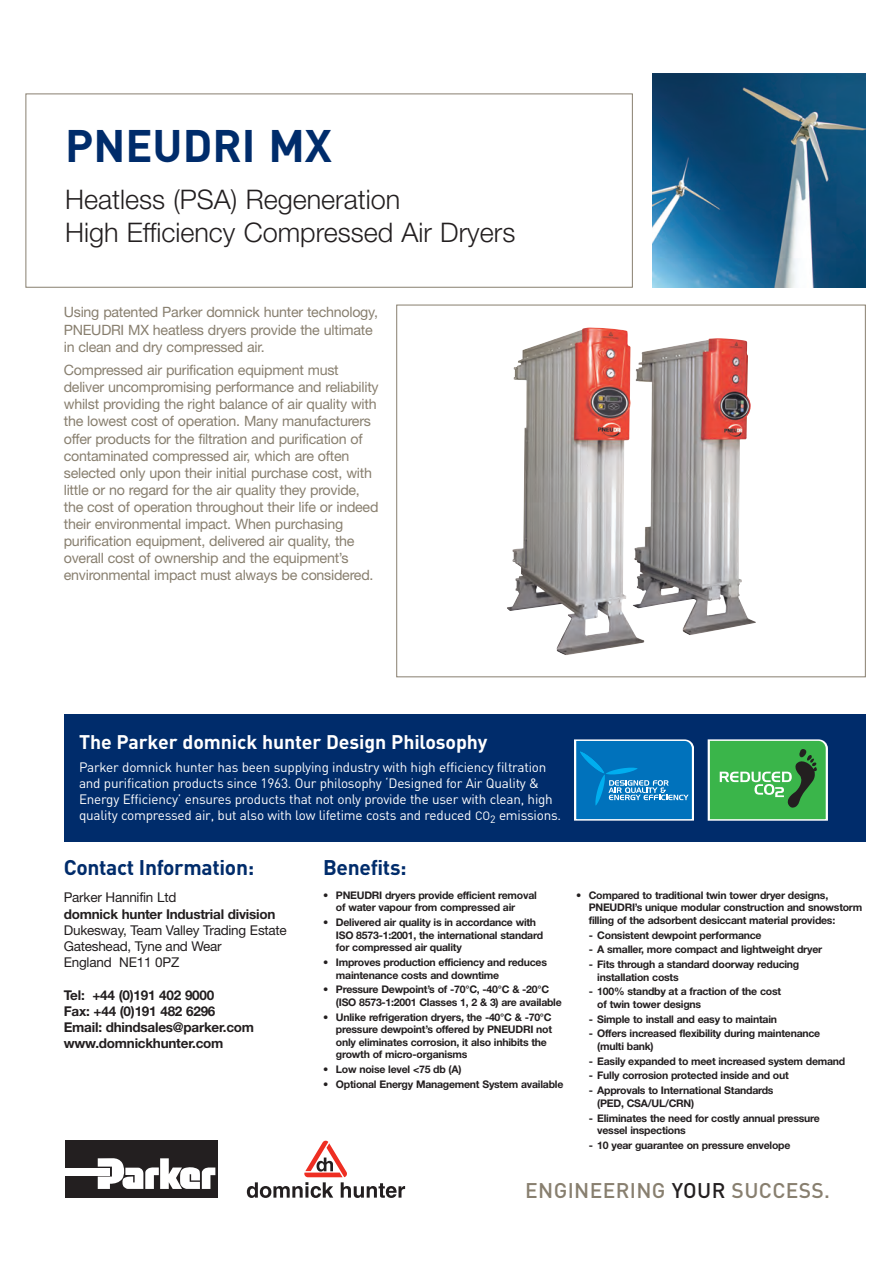
<style>
.page{position:relative;width:893px;height:1263px;background:#fff}
.page>*{position:absolute;margin:0;border:0;box-sizing:border-box;transform-origin:0 0}
.t1{font:700 45px "DIN";color:#002c6b}
.t2{font:300 27px/32.4px "Helvetica Neue LT Std";color:#231f20}
.t3{font:700 21px "DIN";letter-spacing:-.015em;color:#002c6b}
.t4{font:500 21px "DIN";letter-spacing:.015em;color:#887f6f}
.t5{font:700 19.5px "DIN";letter-spacing:-.005em;color:#fff}
.t6{font:14.25px/17.1px "Helvetica Neue LT Std";letter-spacing:-.015em;color:#887f6f}
.t7{font:13.5px/16.2px "DIN";letter-spacing:-.015em;color:#fff}
.t8{font:700 13.5px/16.2px "Helvetica Neue LT Std";letter-spacing:-.015em;color:#231f20}
.t9{font:13.5px/16.2px "Helvetica Neue LT Std";letter-spacing:-.015em;color:#231f20}
.t10{font:700 10.5px/12.6px "Helvetica Neue LT Std";letter-spacing:-.02em;color:#231f20}
.s1{font-size:12px}
.s2{color:#231f20}
</style>
<div class="page">
<div style="left:26px;top:94px;width:607px;height:194px;border:1px solid #887f6f"></div>
<div style="left:65px;top:1140px;width:153px;height:58px;background:#231f20"></div>
<svg style="left:247px;top:1141px;width:158px;height:57px"></svg>
<div style="left:65px;top:1168px;width:45px;height:7px;background:#fff"></div>
<svg style="left:98px;top:1158px;width:117px;height:31px"></svg>
<img style="left:507px;top:327px;width:249px;height:310px">
<img style="left:652px;top:74px;width:214px;height:213px">
<div style="left:64px;top:714px;width:802px;height:128px;background:#002c6b"></div>
<svg style="left:708px;top:739px;width:120px;height:82px;background:#50b25d"></svg>
<svg style="left:574px;top:739px;width:120px;height:82px;background:#1f84c5"></svg>
<h1 class="t1" style="left:65px;top:130px;width:268px">PNEUDRI MX</h1>
<h2 class="t2" style="left:65px;top:186px;width:452px">Heatless (PSA) Regeneration<br>High Efficiency Compressed Air Dryers</h2>
<h3 class="t6" style="left:64px;top:305px;width:316px">Using patented Parker domnick hunter technology,<br>PNEUDRI MX heatless dryers provide the ultimate in clean and dry compressed air.</h3>
<p class="t6" style="left:64px;top:363px;width:316px">Compressed air purification equipment must deliver uncompromising performance and reliability whilst providing the right balance of air quality with the lowest cost of operation. Many manufacturers offer products for the filtration and purification of contaminated compressed air, which are often selected only upon their initial purchase cost, with little or no regard for the air quality they provide, the cost of operation throughout their life or indeed their environmental impact. When purchasing purification equipment, delivered air quality, the overall cost of ownership and the equipment’s environmental impact must always be considered.</p>
<h3 class="t5" style="left:79px;top:735px;width:410px">The Parker domnick hunter Design Philosophy</h3>
<p class="t7" style="left:79px;top:760px;width:484px">Parker domnick hunter has been supplying industry with high efficiency filtration and purification products since 1963. Our philosophy ‘Designed for Air Quality &amp; Energy Efficiency’ ensures products that not only provide the user with clean, high quality compressed air, but also with low lifetime costs and reduced <span class="s1">CO</span><sub>2</sub> emissions.</p>
<h3 class="t3" style="left:64px;top:860px;width:192px">Contact Information:</h3>
<p class="t9" style="left:64px;top:891px;width:114px">Parker Hannifin Ltd</p>
<p class="t8" style="left:64px;top:907px;width:213px">domnick hunter Industrial division</p>
<p class="t9" style="left:64px;top:923px;width:225px">Dukesway, Team Valley Trading Estate<br>Gateshead, Tyne and Wear<br>England NE11 0PZ</p>
<p class="t8" style="left:64px;top:988px;width:192px">Tel: +44 (0)191 402 9000<br>Fax: +44 (0)191 482 6296<br>Email: dhindsales@parker.com www.domnickhunter.com</p>
<h3 class="t3" style="left:323px;top:860px;width:85px">Benefits:</h3>
<p class="t10" style="left:336px;top:889px;width:202px;text-indent:-13px">• PNEUDRI dryers provide efficient removal of water vapour from compressed air</p>
<p class="t10" style="left:336px;top:917px;width:209px;text-indent:-13px">• Delivered air quality is in accordance with<br>ISO 8573-1:2001, the international standard for compressed air quality</p>
<p class="t10" style="left:336px;top:957px;width:213px;text-indent:-13px">• Improves production efficiency and reduces maintenance costs and downtime</p>
<p class="t10" style="left:336px;top:984px;width:227px;text-indent:-13px">• Pressure Dewpoint’s of -70°C, -40°C &amp; -20°C (ISO 8573-1:2001 Classes 1, 2 &amp; 3) are available</p>
<p class="t10" style="left:336px;top:1011px;width:218px;text-indent:-13px">• Unlike refrigeration dryers, the -40°C &amp; -70°C pressure dewpoint’s offered by PNEUDRI not only eliminates corrosion, it also inhibits the growth of micro-organisms</p>
<p class="t10" style="left:323px;top:1064px;width:140px">• Low noise level &lt;75 db (A)</p>
<p class="t10" style="left:323px;top:1079px;width:242px">• Optional Energy Management System available</p>
<p class="t10" style="left:589px;top:889px;width:275px;text-indent:-13px">• Compared to traditional twin tower dryer designs,<br>PNEUDRI’s unique modular construction and snowstorm filling of the adsorbent desiccant material provides:</p>
<p class="t10" style="left:589px;top:929px;width:174px">- Consistent dewpoint performance</p>
<p class="t10" style="left:589px;top:944px;width:235px">- A smaller, more compact and lightweight dryer</p>
<p class="t10" style="left:597px;top:959px;width:204px;text-indent:-9px">- Fits through a standard doorway reducing installation costs</p>
<p class="t10" style="left:597px;top:986px;width:185px;text-indent:-9px">- 100% standby at a fraction of the cost of twin tower designs</p>
<p class="t10" style="left:589px;top:1013px;width:190px">- Simple to install and easy to maintain</p>
<p class="t10" style="left:597px;top:1028px;width:224px;text-indent:-9px">- Offers increased flexibility during maintenance (multi bank)</p>
<p class="t10" style="left:589px;top:1056px;width:258px">- Easily expanded to meet increased system demand</p>
<p class="t10" style="left:589px;top:1070px;width:201px">- Fully corrosion protected inside and out</p>
<p class="t10" style="left:597px;top:1085px;width:178px;text-indent:-9px">- Approvals to International Standards (PED, CSA/UL/CRN)</p>
<p class="t10" style="left:597px;top:1112px;width:224px;text-indent:-9px">- Eliminates the need for costly annual pressure vessel inspections</p>
<p class="t10" style="left:589px;top:1140px;width:203px">- 10 year guarantee on pressure envelope</p>
<h3 class="t4" style="left:525px;top:1183px;width:306px">ENGINEERING <span class="s2">YOUR</span> SUCCESS.</h3>
</div>
